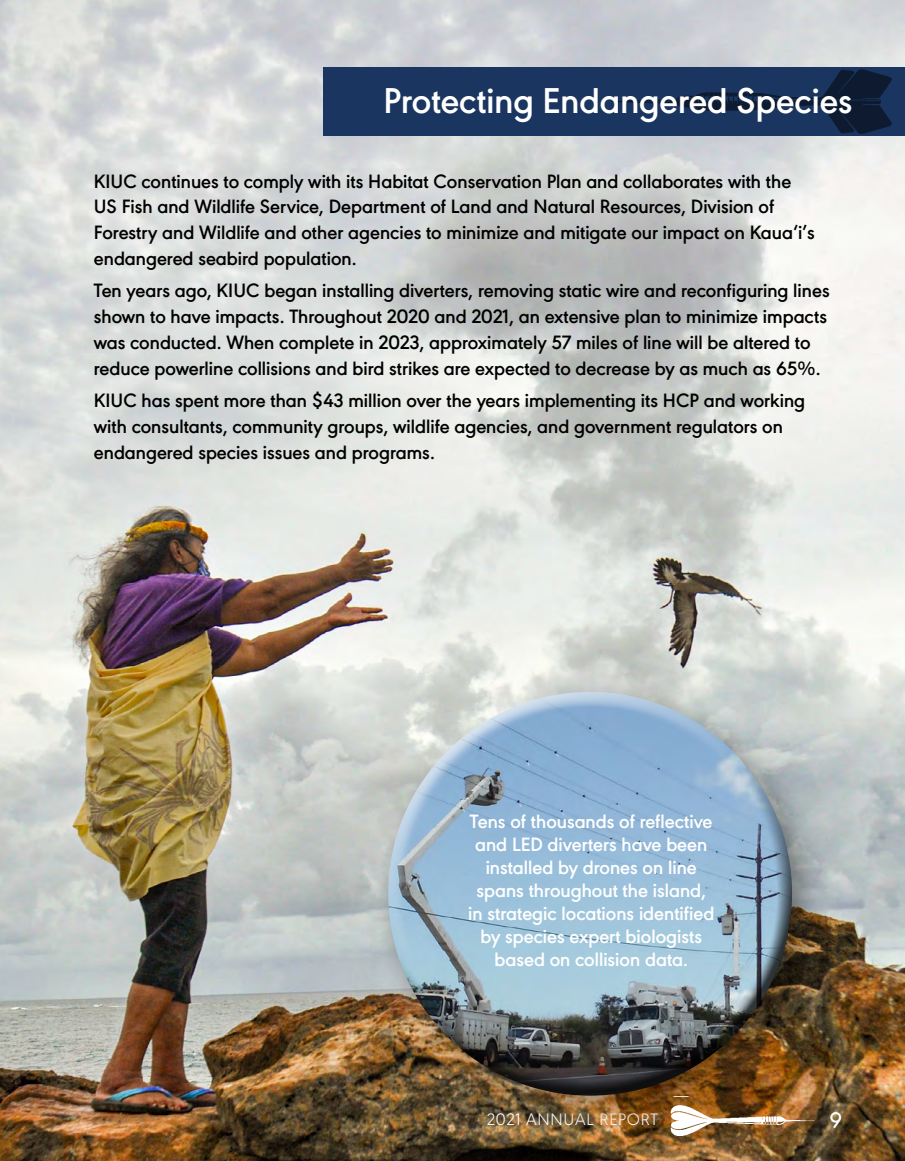
<style>
.page{position:relative;width:905px;height:1161px;background:#fff}
.page>*{position:absolute;margin:0;border:0;box-sizing:border-box;transform-origin:0 0}
.t1{font:600 37.35px "URW Geometric";color:#fff}
.t2{font:500 23.4px "URW Geometric";color:#fff}
.t3{font:600 20.1px/25.8px "URW Geometric";color:#000}
.t4{font:600 20.1px/23px "URW Geometric";color:#fff;text-align:center}
.t5{font:300 17.25px "URW Geometric";letter-spacing:.04em;color:#fff}
</style>
<div class="page">
<img style="left:0;top:0;width:904px;height:1161px">
<div style="left:374px;top:678px;width:455px;height:456px;background:#000;opacity:.4"></div>
<div style="left:375px;top:683px;width:398px;height:314px;background:#fff;opacity:.75"></div>
<div style="left:395px;top:756px;width:410px;height:341px;background:#000;opacity:.75"></div>
<div style="left:323px;top:67px;width:581px;height:69px;background:#1a355f"></div>
<img style="left:611px;top:69px;width:280px;height:65px">
<img style="left:671px;top:1097px;width:144px;height:39px">
<h1 class="t1" style="left:383px;top:73px;width:470px">Protecting Endangered Species</h1>
<p class="t3" style="left:94px;top:166px;width:722px">KIUC continues to comply with its Habitat Conservation Plan and collaborates with the US Fish and Wildlife Service, Department of Land and Natural Resources, Division of Forestry and Wildlife and other agencies to minimize and mitigate our impact on Kauaʻi’s endangered seabird population.</p>
<p class="t3" style="left:94px;top:276px;width:737px">Ten years ago, KIUC began installing diverters, removing static wire and reconfiguring lines shown to have impacts. Throughout 2020 and 2021, an extensive plan to minimize impacts was conducted. When complete in 2023, approximately 57 miles of line will be altered to reduce powerline collisions and bird strikes are expected to decrease by as much as 65%.</p>
<p class="t3" style="left:94px;top:386px;width:712px">KIUC has spent more than $43 million over the years implementing its HCP and working with consultants, community groups, wildlife agencies, and government regulators on endangered species issues and programs.</p>
<p class="t4" style="left:468px;top:808px;width:247px">Tens of thousands of reflective and LED diverters have been installed by drones on line spans throughout the island, in strategic locations identified by species expert biologists based on collision data.</p>
<p class="t5" style="left:487px;top:1107px;width:172px">2021 ANNUAL REPORT</p>
<p class="t2" style="left:829px;top:1103px;width:14px">9</p>
</div>
